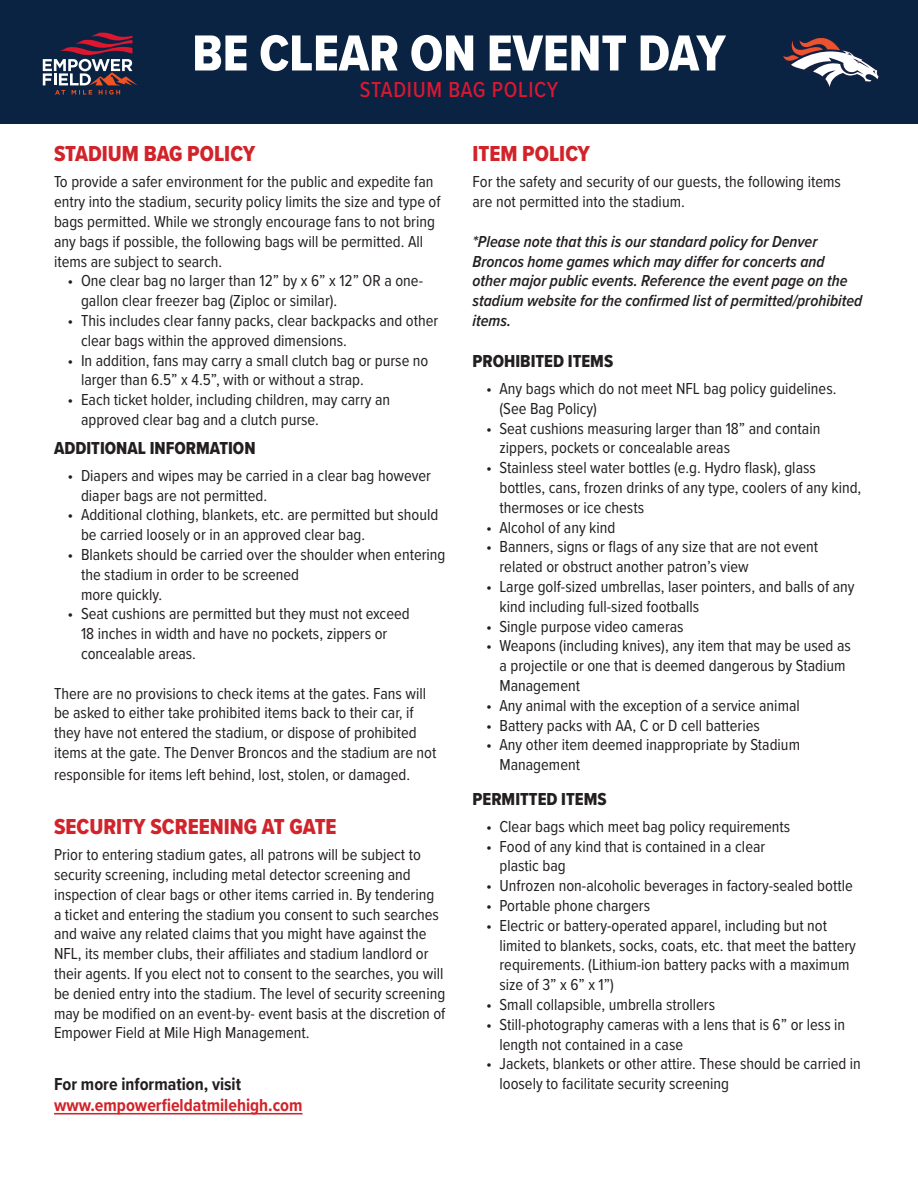
<style>
.page{position:relative;width:918px;height:1188px;background:#fff}
.page>*{position:absolute;margin:0;border:0;box-sizing:border-box;transform-origin:0 0}
.t1{font:52.5px "Proxima Nova Cond Extrabld";color:#fff}
.t2{font:22.5px "Proxima Nova Cond Extrabld";color:#d1232a}
.t3{font:500 22.5px "Proxima Nova Cond";letter-spacing:.03em;color:#dc1830}
.t4{font:18px "Proxima Nova Cond Extrabld";color:#231f20}
.bullets{font:700 18px "Proxima Nova Cond";color:#d1232a}
.bullets-2{font:700 18px "Proxima Nova Cond";color:#231f20}
.t5{font:16.5px/19.8px "Proxima Nova Cond";color:#231f20}
.t6{font:italic 600 16.5px/19.8px "Proxima Nova Cond";color:#231f20}
</style>
<div class="page">
<div style="left:0;top:0;width:918px;height:123px;background:#0b2343"></div>
<svg style="left:43px;top:33px;width:95px;height:62px"></svg>
<svg style="left:783px;top:38px;width:96px;height:49px"></svg>
<hr style="left:54px;top:1113px;width:249px;height:1px;background:#d1232a">
<p class="t1" style="left:192px;top:14px;width:535px">BE CLEAR ON EVENT DAY</p>
<p class="t3" style="left:360px;top:73px;width:200px">STADIUM BAG POLICY</p>
<p class="t2" style="left:54px;top:137px;width:203px">STADIUM BAG POLICY</p>
<p class="t5" style="left:54px;top:171px;width:388px">To provide a safer environment for the public and expedite fan entry into the stadium, security policy limits the size and type of bags permitted. While we strongly encourage fans to not bring any bags if possible, the following bags will be permitted. All items are subject to search.</p>
<p class="t5" style="left:81px;top:270px;width:344px;text-indent:-14px">• One clear bag no larger than 12” by x 6” x 12” OR a one&shy;gallon clear freezer bag (Ziploc or similar).</p>
<p class="t5" style="left:81px;top:310px;width:359px;text-indent:-14px">• This includes clear fanny packs, clear backpacks and other clear bags within the approved dimensions.</p>
<p class="t5" style="left:81px;top:350px;width:349px;text-indent:-14px">• In addition, fans may carry a small clutch bag or purse no larger than 6.5” x 4.5”, with or without a strap.</p>
<p class="t5" style="left:81px;top:389px;width:311px;text-indent:-14px">• Each ticket holder, including children, may carry an approved clear bag and a clutch purse.</p>
<p class="t4" style="left:54px;top:435px;width:203px">ADDITIONAL INFORMATION</p>
<p class="t5" style="left:81px;top:465px;width:352px;text-indent:-14px">• Diapers and wipes may be carried in a clear bag however diaper bags are not permitted.</p>
<p class="t5" style="left:81px;top:504px;width:359px;text-indent:-14px">• Additional clothing, blankets, etc. are permitted but should be carried loosely or in an approved clear bag.</p>
<p class="t5" style="left:81px;top:544px;width:366px;text-indent:-14px">• Blankets should be carried over the shoulder when entering the stadium in order to be screened<br>more quickly.</p>
<p class="t5" style="left:81px;top:603px;width:330px;text-indent:-14px">• Seat cushions are permitted but they must not exceed<br>18 inches in width and have no pockets, zippers or concealable areas.</p>
<p class="t5" style="left:54px;top:683px;width:384px">There are no provisions to check items at the gates. Fans will be asked to either take prohibited items back to their car, if they have not entered the stadium, or dispose of prohibited items at the gate. The Denver Broncos and the stadium are not</p>
<p class="t5" style="left:54px;top:764px;width:358px">responsible for items left behind, lost, stolen, or damaged.</p>
<p class="t2" style="left:54px;top:810px;width:284px">SECURITY SCREENING AT GATE</p>
<p class="t5" style="left:54px;top:844px;width:393px">Prior to entering stadium gates, all patrons will be subject to security screening, including metal detector screening and inspection of clear bags or other items carried in. By tendering a ticket and entering the stadium you consent to such searches and waive any related claims that you might have against the NFL, its member clubs, their affiliates and stadium landlord or their agents. If you elect not to consent to the searches, you will be denied entry into the stadium. The level of security screening may be modified on an event-by- event basis at the discretion of Empower Field at Mile High Management.</p>
<p class="t2" style="left:472px;top:137px;width:119px">ITEM POLICY</p>
<p class="t5" style="left:472px;top:171px;width:370px">For the safety and security of our guests, the following items are not permitted into the stadium.</p>
<p class="t6" style="left:472px;top:231px;width:391px">*Please note that this is our standard policy for Denver Broncos home games which may differ for concerts and<br>other major public events. Reference the event page on the stadium website for the confirmed list of permitted/prohibited items.</p>
<p class="t4" style="left:472px;top:348px;width:142px">PROHIBITED ITEMS</p>
<p class="t5" style="left:500px;top:378px;width:339px;text-indent:-14px">• Any bags which do not meet NFL bag policy guidelines. (See Bag Policy)</p>
<p class="t5" style="left:500px;top:418px;width:322px;text-indent:-14px">• Seat cushions measuring larger than 18” and contain zippers, pockets or concealable areas</p>
<p class="t5" style="left:500px;top:457px;width:363px;text-indent:-14px">• Stainless steel water bottles (e.g. Hydro flask), glass bottles, cans, frozen drinks of any type, coolers of any kind, thermoses or ice chests</p>
<p class="t5" style="left:486px;top:517px;width:131px">• Alcohol of any kind</p>
<p class="t5" style="left:500px;top:536px;width:320px;text-indent:-14px">• Banners, signs or flags of any size that are not event related or obstruct another patron’s view</p>
<p class="t5" style="left:500px;top:576px;width:357px;text-indent:-14px">• Large golf-sized umbrellas, laser pointers, and balls of any kind including full-sized footballs</p>
<p class="t5" style="left:486px;top:616px;width:199px">• Single purpose video cameras</p>
<p class="t5" style="left:500px;top:635px;width:353px;text-indent:-14px">• Weapons (including knives), any item that may be used as a projectile or one that is deemed dangerous by Stadium<br>Management</p>
<p class="t5" style="left:486px;top:695px;width:315px">• Any animal with the exception of a service animal</p>
<p class="t5" style="left:486px;top:715px;width:275px">• Battery packs with AA, C or D cell batteries</p>
<p class="t5" style="left:500px;top:734px;width:302px;text-indent:-14px">• Any other item deemed inappropriate by Stadium<br>Management</p>
<p class="t4" style="left:472px;top:786px;width:136px">PERMITTED ITEMS</p>
<p class="t5" style="left:486px;top:816px;width:306px">• Clear bags which meet bag policy requirements</p>
<p class="t5" style="left:500px;top:836px;width:267px;text-indent:-14px">• Food of any kind that is contained in a clear plastic bag</p>
<p class="t5" style="left:486px;top:875px;width:368px">• Unfrozen non-alcoholic beverages in factory-sealed bottle</p>
<p class="t5" style="left:486px;top:895px;width:166px">• Portable phone chargers</p>
<p class="t5" style="left:500px;top:915px;width:358px;text-indent:-14px">• Electric or battery-operated apparel, including but not limited to blankets, socks, coats, etc. that meet the battery requirements. (Lithium-ion battery packs with a maximum size of 3” x 6” x 1”)</p>
<p class="t5" style="left:486px;top:994px;width:231px">• Small collapsible, umbrella strollers</p>
<p class="t5" style="left:500px;top:1014px;width:347px;text-indent:-14px">• Still-photography cameras with a lens that is 6” or less in length not contained in a case</p>
<p class="t5" style="left:486px;top:1053px;width:376px">• Jackets, blankets or other attire. These should be carried in</p>
<p class="bullets-2" style="left:54px;top:1070px;width:189px">For more information, visit</p>
<p class="t5" style="left:500px;top:1073px;width:231px">loosely to facilitate security screening</p>
<p class="bullets" style="left:54px;top:1092px;width:250px">www.empowerfieldatmilehigh.com</p>
</div>
